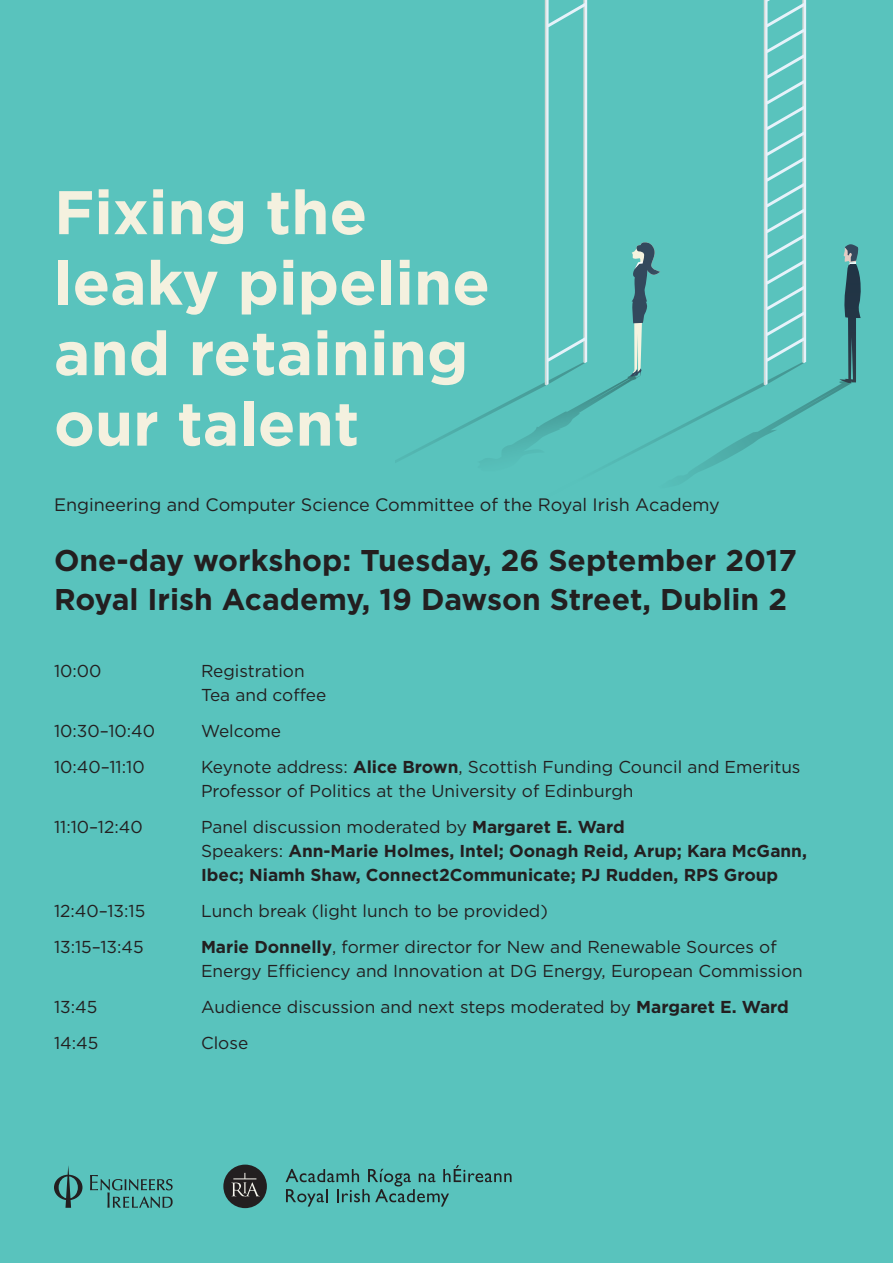
<style>
.page{position:relative;width:893px;height:1263px;background:#59c3bd}
.page>*{position:absolute;margin:0;border:0;box-sizing:border-box;transform-origin:0 0}
.t1{font:700 61.5px/70.5px "Gotham";color:#f4f1df}
.t2{font:700 30px/39px "Gotham";color:#231f20}
.t3{font:18px "Gotham";color:#231f20}
.t4{font:17.25px/24px "Gotham";color:#231f20}
.t5{font:700 17.25px/24px "Gotham";color:#231f20}
.s1{font-weight:700}
.s2{font-weight:400}
</style>
<div class="page">
<div style="left:223px;top:1164px;width:44px;height:44px;background:#231f20;border-radius:50%"></div>
<svg style="left:231px;top:1173px;width:28px;height:23px"></svg>
<svg style="left:286px;top:1165px;width:226px;height:41px;background:#50a8a3"></svg>
<svg style="left:54px;top:1165px;width:28px;height:43px"></svg>
<svg style="left:90px;top:1175px;width:83px;height:33px;background:#4da19c"></svg>
<h1 class="t1" style="left:54px;top:177px;width:437px">Fixing the leaky pipeline and retaining our talent</h1>
<p class="t3" style="left:54px;top:493px;width:667px">Engineering and Computer Science Committee of the Royal Irish Academy</p>
<h2 class="t2" style="left:54px;top:541px;width:744px">One-day workshop: Tuesday, 26 September 2017<br>Royal Irish Academy, 19 Dawson Street, Dublin 2</h2>
<p class="t4" style="left:54px;top:659px;width:49px">10:00</p>
<p class="t4" style="left:201px;top:659px;width:127px">Registration<br>Tea and coffee</p>
<p class="t4" style="left:54px;top:719px;width:103px">10:30–10:40</p>
<p class="t4" style="left:201px;top:719px;width:82px">Welcome</p>
<p class="t4" style="left:54px;top:755px;width:92px">10:40–11:10</p>
<p class="t4" style="left:201px;top:755px;width:601px">Keynote address: <span class="s1">Alice Brown</span>, Scottish Funding Council and Emeritus<br>Professor of Politics at the University of Edinburgh</p>
<p class="t4" style="left:54px;top:815px;width:90px">11:10–12:40</p>
<p class="t5" style="left:201px;top:815px;width:607px"><span class="s2">Panel discussion moderated by</span> Margaret E. Ward<br><span class="s2">Speakers:</span> Ann-Marie Holmes, Intel; Oonagh Reid, Arup; Kara McGann,<br>Ibec; Niamh Shaw, Connect2Communicate; PJ Rudden, RPS Group</p>
<p class="t4" style="left:54px;top:899px;width:93px">12:40–13:15</p>
<p class="t4" style="left:201px;top:899px;width:348px">Lunch break (light lunch to be provided)</p>
<p class="t4" style="left:54px;top:935px;width:91px">13:15–13:45</p>
<p class="t4" style="left:201px;top:935px;width:603px"><span class="s1">Marie Donnelly</span>, former director for New and Renewable Sources of<br>Energy Efficiency and Innovation at DG Energy, European Commission</p>
<p class="t4" style="left:54px;top:995px;width:45px">13:45</p>
<p class="t4" style="left:201px;top:995px;width:589px">Audience discussion and next steps moderated by <span class="s1">Margaret E. Ward</span></p>
<p class="t4" style="left:54px;top:1031px;width:46px">14:45</p>
<p class="t4" style="left:201px;top:1031px;width:49px">Close</p>
</div>
